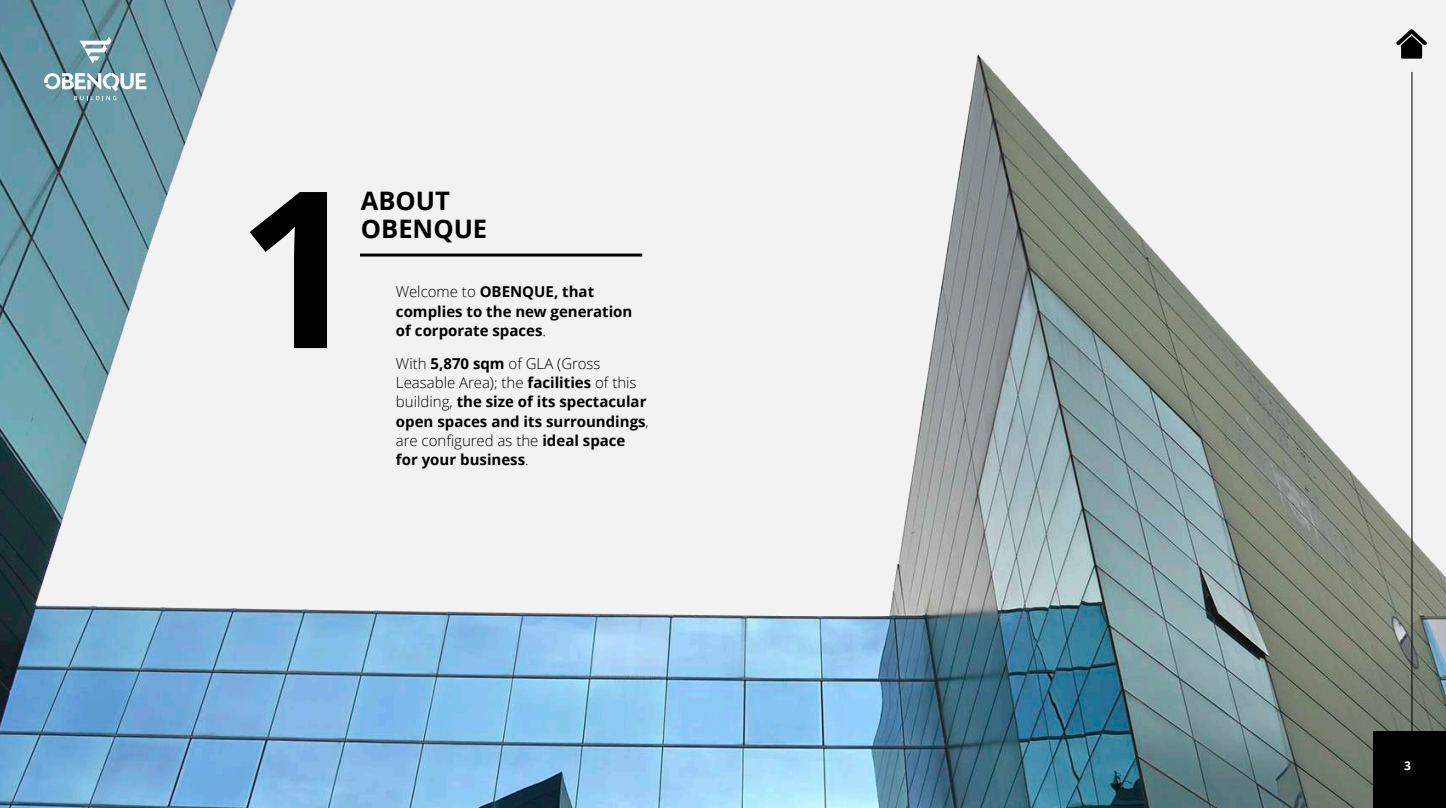
<style>
.page{position:relative;width:1446px;height:808px;background:#fff}
.page>*{position:absolute;margin:0;border:0;box-sizing:border-box;transform-origin:0 0}
.t1{font:700 218.55px "Open Sans";color:#000}
.t2{font:700 25.5px/27.5px "Open Sans";color:#000}
.t3{font:700 15px/19.4px "Open Sans";color:#000}
.t4{font:700 12px "Open Sans";color:#fff}
.s1{font-weight:300}
</style>
<div class="page">
<img style="left:0;top:0;width:1446px;height:808px">
<hr style="left:361px;top:254px;width:280px;height:3px;background:#000">
<svg style="left:80px;top:37px;width:31px;height:27px"></svg>
<svg style="left:44px;top:73px;width:102px;height:27px"></svg>
<svg style="left:1396px;top:29px;width:31px;height:30px"></svg>
<hr style="left:1411px;top:72px;width:1px;height:659px;background:#000">
<div style="left:1373px;top:731px;width:73px;height:77px;background:#000"></div>
<h1 class="t1" style="left:237px;top:181px;width:126px">1</h1>
<h2 class="t2" style="left:361px;top:190px;width:128px">ABOUT<br>OBENQUE</h2>
<p class="t3" style="left:396px;top:284px;width:238px"><span class="s1">Welcome to</span> OBENQUE, that complies to the new generation of corporate spaces<span class="s1">.</span></p>
<p class="t3" style="left:396px;top:355px;width:254px"><span class="s1">With</span> 5,870 sqm <span class="s1">of GLA (Gross<br>Leasable Area); the</span> facilities <span class="s1">of this building,</span> the size of its spectacular open spaces and its surroundings<span class="s1">, are configured as the</span> ideal space for your business<span class="s1">.</span></p>
<p class="t4" style="left:1404px;top:761px;width:8px">3</p>
</div>
